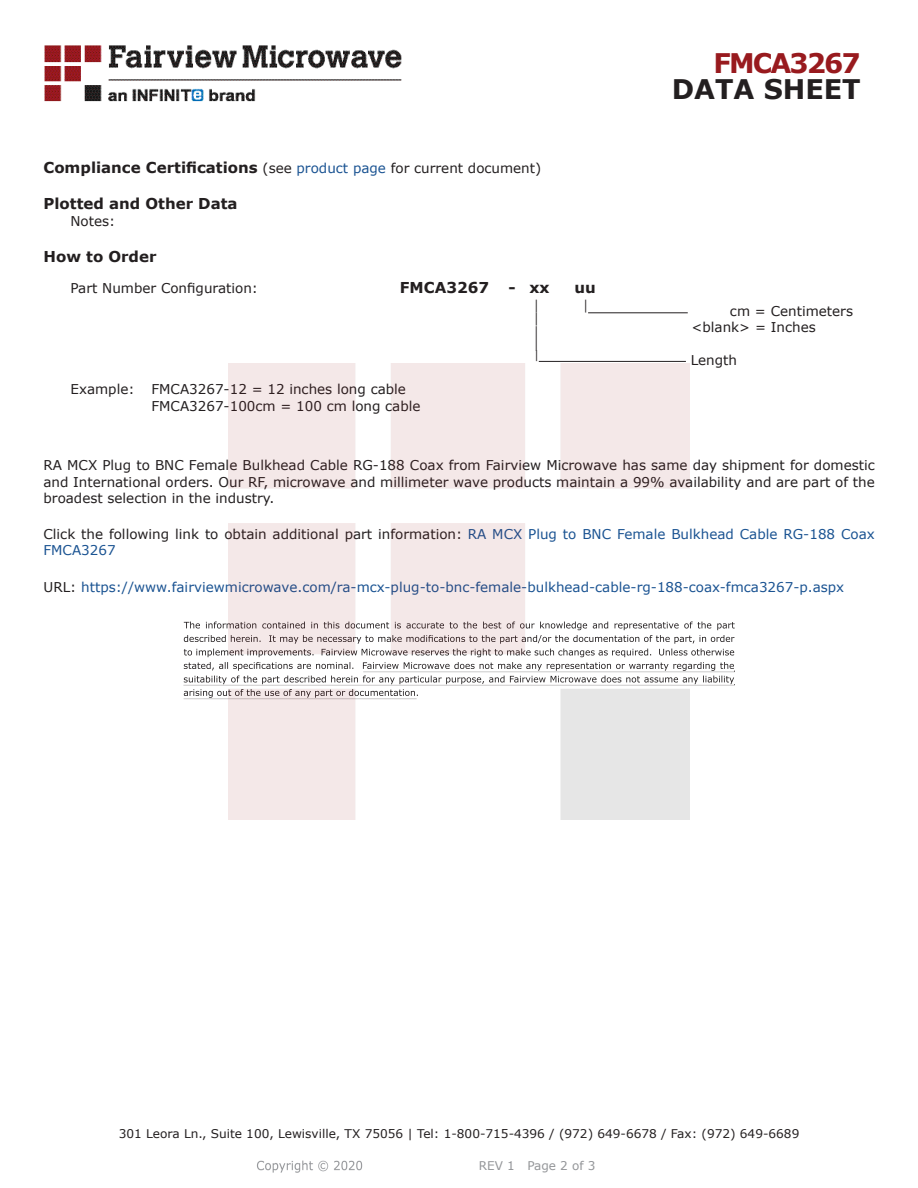
<style>
.page{position:relative;width:918px;height:1188px;background:#fff}
.page>*{position:absolute;margin:0;border:0;box-sizing:border-box;transform-origin:0 0}
.t1{font:700 27px "Verdana";color:#231f20}
.FM{font:700 27px "Verdana";letter-spacing:-.07em;color:#981a1e}
.Specs_Para{font:25.8px "Verdana";color:#231f20;scale:.39 1}
.Head1_for_Compliance{font:700 15px "Verdana";color:#231f20}
.Specs_Para-2{font:700 15px "Verdana";color:#231f20}
.Web_Description_Para{font:13.5px/16.2px "Verdana";color:#231f20;text-align:justify}
.Specs_Para-3{font:13.5px "Verdana";color:#231f20}
.URL_para{font:13.5px "Verdana";color:#1a5392}
.Specs_Para-4{font:13.5px "Verdana";color:#231f20;scale:.75 1}
.t2{font:12px "Verdana";color:#231f20}
.REV_Info{font:12px "Verdana";color:#939598}
.Specs_Para-5{font:11.25px "Verdana";color:#231f20;scale:.86 1}
.s1{font-weight:400;font-size:13.5px}
.s2{font-weight:400;font-size:13.5px;color:#1a5392}
.s3{color:#1a5392}
.s4{color:#231f20}
</style>
<div class="page">
<hr style="left:588px;top:312px;width:100px;height:1px;background:#231f20">
<hr style="left:539px;top:361px;width:147px;height:1px;background:#231f20">
<svg style="left:184px;top:622px;width:551px;height:76px"></svg>
<hr style="left:363px;top:671px;width:372px;height:1px;background:#231f20">
<hr style="left:183px;top:685px;width:551px;height:1px;background:#231f20">
<hr style="left:184px;top:698px;width:233px;height:1px;background:#231f20">
<img style="left:257px;top:1160px;width:106px;height:13px">
<img style="left:228px;top:364px;width:462px;height:456px">
<img style="left:44px;top:45px;width:358px;height:57px">
<p class="FM" style="left:714px;top:44px;width:149px">FMCA3267</p>
<p class="t1" style="left:672px;top:70px;width:191px">DATA SHEET</p>
<p class="Head1_for_Compliance" style="left:44px;top:157px;width:499px">Compliance Certifications <span class="s1">(see</span> <span class="s2">product page</span> <span class="s1">for current document)</span></p>
<p class="Head1_for_Compliance" style="left:44px;top:193px;width:196px">Plotted and Other Data</p>
<p class="Specs_Para-3" style="left:70px;top:211px;width:46px">Notes:</p>
<p class="Head1_for_Compliance" style="left:44px;top:246px;width:115px">How to Order</p>
<p class="Specs_Para-3" style="left:70px;top:279px;width:189px">Part Number Configuration:</p>
<p class="Specs_Para-2" style="left:400px;top:277px;width:91px">FMCA3267</p>
<p class="Specs_Para-2" style="left:509px;top:277px;width:43px">- xx</p>
<p class="Specs_Para-2" style="left:575px;top:277px;width:23px">uu</p>
<p class="Specs_Para-4" style="left:534px;top:296px;width:8px">|</p>
<p class="Specs_Para-4" style="left:584px;top:296px;width:8px">|</p>
<p class="Specs_Para-3" style="left:730px;top:302px;width:125px">cm = Centimeters</p>
<p class="Specs_Para-4" style="left:534px;top:309px;width:8px">|</p>
<p class="Specs_Para-3" style="left:692px;top:318px;width:126px">&lt;blank&gt; = Inches</p>
<p class="Specs_Para" style="left:534px;top:318px;width:13px">|</p>
<p class="Specs_Para-5" style="left:534px;top:347px;width:7px">|</p>
<p class="Specs_Para-3" style="left:691px;top:351px;width:48px">Length</p>
<p class="Specs_Para-3" style="left:70px;top:380px;width:66px">Example:</p>
<p class="Specs_Para-3" style="left:152px;top:380px;width:256px">FMCA3267-12 = 12 inches long cable</p>
<p class="Specs_Para-3" style="left:152px;top:396px;width:271px">FMCA3267-100cm = 100 cm long cable</p>
<p class="Web_Description_Para" style="left:44px;top:457px;width:833px">RA MCX Plug to BNC Female Bulkhead Cable RG-188 Coax from Fairview Microwave has same day shipment for domestic and International orders. Our RF, microwave and millimeter wave products maintain a 99% availability and are part of the broadest selection in the industry.</p>
<p class="Web_Description_Para" style="left:44px;top:526px;width:833px">Click the following link to obtain additional part information: <span class="s3">RA MCX Plug to BNC Female Bulkhead Cable RG-188 Coax<br>FMCA3267</span></p>
<p class="URL_para" style="left:44px;top:578px;width:802px"><span class="s4">URL:</span> https://www.fairviewmicrowave.com/ra-mcx-plug-to-bnc-female-bulkhead-cable-rg-188-coax-fmca3267-p.aspx</p>
<p class="t2" style="left:119px;top:1125px;width:682px">301 Leora Ln., Suite 100, Lewisville, TX 75056 | Tel: 1-800-715-4396 / (972) 649-6678 / Fax: (972) 649-6689</p>
<p class="REV_Info" style="left:479px;top:1157px;width:118px">REV 1 Page 2 of 3</p>
</div>
